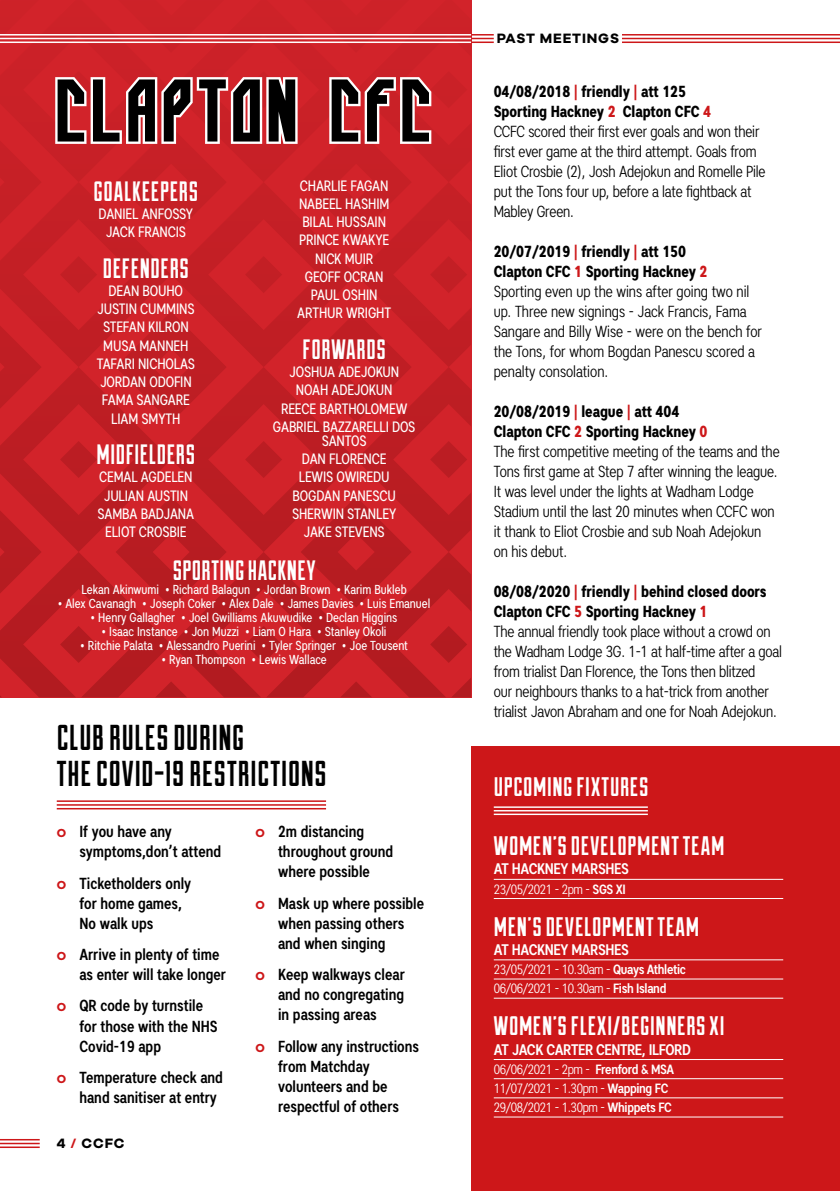
<style>
.page{position:relative;width:840px;height:1191px;background:#fff}
.page>*{position:absolute;margin:0;border:0;box-sizing:border-box;transform-origin:0 0}
.t1{font:36px/36px "Duke Fill";letter-spacing:.02em;color:#000}
.t2{font:28px "Duke Fill";letter-spacing:.02em;color:#fff}
.t3{font:26.8px "Duke Fill";letter-spacing:.025em;color:#fff;scale:1.04 1}
.t4{font:300 condensed 16px/20px "Artico";letter-spacing:-.01em;color:#000}
.t5{font:500 condensed 16px/20px "Artico";color:#000}
.t6{font:500 condensed 15.4px "Artico";letter-spacing:-.025em;color:#fff;scale:1.04 1}
.t7{font:15px/18.2px "Artico Condensed";letter-spacing:-.01em;color:#fff;text-align:center}
.t8{font:700 14px "Galano Grotesque";letter-spacing:.06em;color:#000}
.t9{font:300 condensed 13.4px/19.2px "Artico";letter-spacing:-.025em;color:#fff;scale:1.04 1}
.t10{font:13px "Artico Condensed";color:#fff}
.s1{font-family:"Galano Grotesque";font-weight:700;font-stretch:normal;font-size:12px;color:#cd1719}
.s2{color:#cd1719}
.s3{font-weight:700}
.s4{font-weight:700;color:#cd1719}
.s5{font-weight:500}
</style>
<div class="page">
<svg style="left:0;top:0;width:471px;height:697px;background:#c32329"></svg>
<hr style="left:471px;top:42px;width:368px;height:1px;background:#cd1719">
<hr style="left:471px;top:38px;width:368px;height:1px;background:#cd1719">
<hr style="left:471px;top:34px;width:368px;height:2px;background:#cd1719">
<hr style="left:57px;top:800px;width:269px;height:2px;background:#cd1719">
<hr style="left:57px;top:804px;width:269px;height:1px;background:#cd1719">
<hr style="left:57px;top:808px;width:269px;height:1px;background:#cd1719">
<hr style="left:0;top:42px;width:471px;height:1px;background:#fff">
<hr style="left:0;top:38px;width:471px;height:1px;background:#fff">
<hr style="left:0;top:34px;width:471px;height:2px;background:#fff">
<div style="left:471px;top:747px;width:368px;height:444px;background:#cd1719"></div>
<hr style="left:493px;top:806px;width:154px;height:2px;background:#fff">
<hr style="left:493px;top:810px;width:154px;height:1px;background:#fff">
<hr style="left:493px;top:813px;width:154px;height:2px;background:#fff">
<hr style="left:493px;top:879px;width:289px;height:1px;background:#fff">
<hr style="left:493px;top:898px;width:289px;height:1px;background:#fff">
<hr style="left:493px;top:959px;width:289px;height:1px;background:#fff">
<hr style="left:493px;top:978px;width:289px;height:1px;background:#fff">
<hr style="left:493px;top:997px;width:289px;height:1px;background:#fff">
<hr style="left:493px;top:1059px;width:289px;height:1px;background:#fff">
<hr style="left:493px;top:1078px;width:289px;height:1px;background:#fff">
<hr style="left:493px;top:1097px;width:289px;height:1px;background:#fff">
<hr style="left:493px;top:1116px;width:289px;height:1px;background:#fff">
<hr style="left:0;top:1139px;width:40px;height:1px;background:#cd1719">
<hr style="left:0;top:1142px;width:40px;height:2px;background:#cd1719">
<hr style="left:0;top:1146px;width:40px;height:2px;background:#cd1719">
<div style="left:493px;top:32px;width:128px;height:12px;background:#fff"></div>
<h2 class="t2" style="left:93px;top:175px;width:106px">GOALKEEPERS</h2>
<p class="t7" style="left:98px;top:204px;width:96px">DANIEL ANFOSSY<br>JACK FRANCIS</p>
<h2 class="t2" style="left:103px;top:252px;width:88px">DEFENDERS</h2>
<p class="t7" style="left:97px;top:281px;width:100px">DEAN BOUHO<br>JUSTIN CUMMINS<br>STEFAN KILRON<br>MUSA MANNEH<br>TAFARI NICHOLAS<br>JORDAN ODOFIN<br>FAMA SANGARE<br>LIAM SMYTH</p>
<h2 class="t2" style="left:96px;top:438px;width:100px">MIDFIELDERS</h2>
<p class="t7" style="left:98px;top:468px;width:98px">CEMAL AGDELEN<br>JULIAN AUSTIN<br>SAMBA BADJANA<br>ELIOT CROSBIE</p>
<p class="t7" style="left:297px;top:176px;width:95px">CHARLIE FAGAN<br>NABEEL HASHIM<br>BILAL HUSSAIN<br>PRINCE KWAKYE<br>NICK MUIR<br>GEOFF OCRAN<br>PAUL OSHIN<br>ARTHUR WRIGHT</p>
<h2 class="t2" style="left:302px;top:333px;width:85px">FORWARDS</h2>
<p class="t7" style="left:273px;top:362px;width:144px">JOSHUA ADEJOKUN<br>NOAH ADEJOKUN<br>REECE BARTHOLOMEW<br>GABRIEL BAZZARELLI DOS</p>
<p class="t7" style="left:292px;top:431px;width:106px">SANTOS<br>DAN FLORENCE<br>LEWIS OWIREDU<br>BOGDAN PANESCU<br>SHERWIN STANLEY<br>JAKE STEVENS</p>
<h2 class="t2" style="left:173px;top:554px;width:144px">SPORTING HACKNEY</h2>
<p class="t10" style="left:81px;top:580px;width:326px">Lekan Akinwumi • Richard Balagun • Jordan Brown • Karim Bukleb</p>
<p class="t10" style="left:58px;top:594px;width:374px">• Alex Cavanagh • Joseph Coker • Alex Dale • James Davies • Luis Emanuel</p>
<p class="t10" style="left:91px;top:608px;width:308px">• Henry Gallagher • Joel Gwilliams Akuwudike • Declan Higgins</p>
<p class="t10" style="left:101px;top:622px;width:286px">• Isaac Instance • Jon Muzzi • Liam O Hara • Stanley Okoli</p>
<p class="t10" style="left:80px;top:636px;width:329px">• Ritchie Palata • Alessandro Puerini • Tyler Springer • Joe Tousent</p>
<p class="t10" style="left:161px;top:650px;width:167px">• Ryan Thompson • Lewis Wallace</p>
<h1 class="t1" style="left:57px;top:719px;width:271px">CLUB RULES DURING<br>THE COVID-19 RESTRICTIONS</h1>
<p class="t5" style="left:79px;top:821px;width:143px;text-indent:-23px"><span class="s1">O</span> If you have any symptoms,don’t attend</p>
<p class="t5" style="left:79px;top:872px;width:113px;text-indent:-23px"><span class="s1">O</span> Ticketholders only for home games,<br>No walk ups</p>
<p class="t5" style="left:79px;top:944px;width:148px;text-indent:-23px"><span class="s1">O</span> Arrive in plenty of time as enter will take longer</p>
<p class="t5" style="left:79px;top:995px;width:140px;text-indent:-23px"><span class="s1">O</span> QR code by turnstile for those with the NHS<br>Covid-19 app</p>
<p class="t5" style="left:79px;top:1066px;width:145px;text-indent:-23px"><span class="s1">O</span> Temperature check and hand sanitiser at entry</p>
<p class="t5" style="left:278px;top:821px;width:117px;text-indent:-23px"><span class="s1">O</span> 2m distancing throughout ground where possible</p>
<p class="t5" style="left:278px;top:892px;width:147px;text-indent:-23px"><span class="s1">O</span> Mask up where possible when passing others and when singing</p>
<p class="t5" style="left:278px;top:964px;width:128px;text-align:justify;text-indent:-23px"><span class="s1">O</span> Keep walkways clear and no congregating in passing areas</p>
<p class="t5" style="left:278px;top:1035px;width:142px;text-indent:-23px"><span class="s1">O</span> Follow any instructions from Matchday volunteers and be respectful of others</p>
<p class="t8" style="left:57px;top:1134px;width:69px">4 <span class="s2">/</span> CCFC</p>
<p class="t8" style="left:496px;top:30px;width:124px">PAST MEETINGS</p>
<p class="t4" style="left:493px;top:81px;width:273px"><span class="s3">04/08/2018</span> <span class="s4">|</span> <span class="s3">friendly</span> <span class="s4">|</span> <span class="s3">att 125<br>Sporting Hackney</span> <span class="s4">2</span> <span class="s3">Clapton CFC</span> <span class="s4">4<br></span>CCFC scored their first ever goals and won their first ever game at the third attempt. Goals from Eliot Crosbie (2), Josh Adejokun and Romelle Pile put the Tons four up, before a late fightback at Mabley Green.</p>
<p class="t4" style="left:493px;top:241px;width:270px"><span class="s3">20/07/2019</span> <span class="s4">|</span> <span class="s3">friendly</span> <span class="s4">|</span> <span class="s3">att 150<br>Clapton CFC</span> <span class="s4">1</span> <span class="s3">Sporting Hackney</span> <span class="s4">2<br></span>Sporting even up the wins after going two nil up. Three new signings - Jack Francis, Fama Sangare and Billy Wise - were on the bench for the Tons, for whom Bogdan Panescu scored a penalty consolation.</p>
<p class="t4" style="left:493px;top:401px;width:287px"><span class="s3">20/08/2019</span> <span class="s4">|</span> <span class="s3">league</span> <span class="s4">|</span> <span class="s3">att 404<br>Clapton CFC</span> <span class="s4">2</span> <span class="s3">Sporting Hackney</span> <span class="s4">0<br></span>The first competitive meeting of the teams and the Tons first game at Step 7 after winning the league.<br>It was level under the lights at Wadham Lodge Stadium until the last 20 minutes when CCFC won it thank to Eliot Crosbie and sub Noah Adejokun<br>on his debut.</p>
<p class="t4" style="left:493px;top:581px;width:289px"><span class="s3">08/08/2020</span> <span class="s4">|</span> <span class="s3">friendly</span> <span class="s4">|</span> <span class="s3">behind closed doors Clapton CFC</span> <span class="s4">5</span> <span class="s3">Sporting Hackney</span> <span class="s4">1<br></span>The annual friendly took place without a crowd on the Wadham Lodge 3G. 1-1 at half-time after a goal from trialist Dan Florence, the Tons then blitzed<br>our neighbours thanks to a hat-trick from another trialist Javon Abraham and one for Noah Adejokun.</p>
<h3 class="t3" style="left:493px;top:770px;width:150px">UPCOMING FIXTURES</h3>
<h3 class="t3" style="left:493px;top:830px;width:223px">WOMEN’S DEVELOPMENT TEAM</h3>
<p class="t6" style="left:493px;top:859px;width:131px">AT HACKNEY MARSHES</p>
<p class="t9" style="left:493px;top:879px;width:128px">23/05/2021 - 2pm - <span class="s5">SGS XI</span></p>
<h3 class="t3" style="left:493px;top:911px;width:199px">MEN’S DEVELOPMENT TEAM</h3>
<p class="t6" style="left:493px;top:939px;width:131px">AT HACKNEY MARSHES</p>
<p class="t9" style="left:493px;top:959px;width:186px">23/05/2021 - 10.30am - <span class="s5">Quays Athletic<br></span>06/06/2021 - 10.30am - <span class="s5">Fish Island</span></p>
<h3 class="t3" style="left:493px;top:1010px;width:223px">WOMEN’S FLEXI/BEGINNERS XI</h3>
<p class="t6" style="left:493px;top:1039px;width:191px">AT JACK CARTER CENTRE, ILFORD</p>
<p class="t9" style="left:493px;top:1059px;width:175px">06/06/2021 - 2pm - <span class="s5">Frenford &amp; MSA<br></span>11/07/2021 - 1.30pm - <span class="s5">Wapping FC<br></span>29/08/2021 - 1.30pm - <span class="s5">Whippets FC</span></p>
</div>
